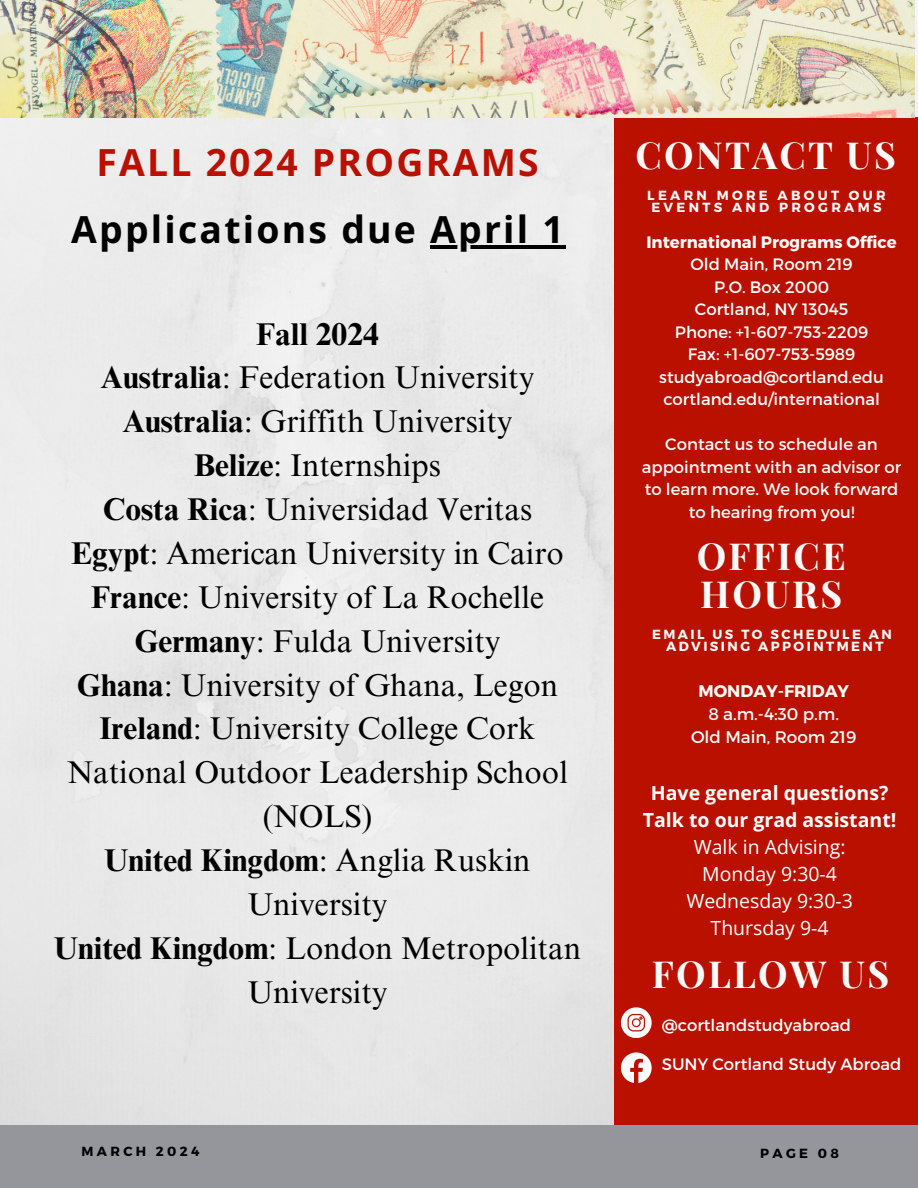
<style>
.page{position:relative;width:918px;height:1188px;background:#fff}
.page>*{position:absolute;margin:0;border:0;box-sizing:border-box;transform-origin:0 0}
.t1{font:700 37.35px/38.2px "Playfair Display";letter-spacing:.06em;color:#fafafa}
.t2{font:700 37.35px "Open Sans";letter-spacing:.06em;color:#000}
.t3{font:700 37.35px "Open Sans";letter-spacing:.06em;color:#b91000}
.t4{font:31.5px/43.8px "Times NRMT Pro";color:#000;text-align:center}
.t5{font:19.5px/27px "Open Sans";color:#fff;text-align:center}
.t6{font:700 19.5px/27px "Open Sans";color:#fff;text-align:center}
.t7{font:16.8px/23px "Montserrat";color:#fafafa;text-align:center}
.t8{font:700 16.8px "Montserrat";color:#fafafa}
.t9{font:16.5px/22.5px "Montserrat";color:#fff;text-align:center}
.t10{font:16.5px/22.5px "Montserrat";color:#fafafa;text-align:center}
.t11{font:700 16.5px "Montserrat";color:#fff}
.t12{font:700 13.2px/12.1px "Montserrat";letter-spacing:.185em;color:#fafafa;text-align:center}
.t13{font:700 13.2px/12.1px "Montserrat";letter-spacing:.25em;color:#fafafa;text-align:center}
.t14{font:700 13.2px "Montserrat";letter-spacing:.25em;color:#000}
.s1{font-weight:700}
</style>
<div class="page">
<div style="left:0;top:16px;width:918px;height:1110px;background:#eaeaea"></div>
<div style="left:615px;top:117px;width:303px;height:1071px;background:#b91000"></div>
<div style="left:0;top:1126px;width:918px;height:62px;background:#95959c"></div>
<svg style="left:621px;top:1052px;width:30px;height:31px"></svg>
<svg style="left:621px;top:1007px;width:30px;height:31px"></svg>
<img style="left:0;top:0;width:915px;height:117px">
<hr style="left:430px;top:246px;width:136px;height:3px;background:#000">
<p class="t3" style="left:96px;top:136px;width:444px">FALL 2024 PROGRAMS</p>
<p class="t2" style="left:71px;top:203px;width:494px">Applications due April 1</p>
<p class="t4" style="left:54px;top:316px;width:529px"><span class="s1">Fall 2024<br>Australia</span>: Federation University<br><span class="s1">Australia</span>: Griffith University<br><span class="s1">Belize</span>: Internships<br><span class="s1">Costa Rica</span>: Universidad Veritas<br><span class="s1">Egypt</span>: American University in Cairo<br><span class="s1">France</span>: University of La Rochelle<br><span class="s1">Germany</span>: Fulda University<br><span class="s1">Ghana</span>: University of Ghana, Legon<br><span class="s1">Ireland</span>: University College Cork<br>National Outdoor Leadership School (NOLS)<br><span class="s1">United Kingdom</span>: Anglia Ruskin<br>University<br><span class="s1">United Kingdom</span>: London Metropolitan<br>University</p>
<p class="t1" style="left:636px;top:135px;width:262px">CONTACT US</p>
<p class="t13" style="left:647px;top:189px;width:240px">LEARN MORE ABOUT OUR<br>EVENTS AND PROGRAMS</p>
<p class="t11" style="left:646px;top:231px;width:252px">International Programs Office</p>
<p class="t9" style="left:659px;top:253px;width:226px">Old Main, Room 219<br>P.O. Box 2000<br>Cortland, NY 13045<br>Phone: +1-607-753-2209<br>Fax: +1-607-753-5989 studyabroad@cortland.edu cortland.edu/international</p>
<p class="t10" style="left:642px;top:433px;width:261px">Contact us to schedule an appointment with an advisor or to learn more. We look forward to hearing from you!</p>
<p class="t1" style="left:697px;top:535px;width:151px">OFFICE<br>HOURS</p>
<p class="t12" style="left:652px;top:628px;width:241px">EMAIL US TO SCHEDULE AN<br>ADVISING APPOINTMENT</p>
<p class="t8" style="left:698px;top:680px;width:152px">MONDAY-FRIDAY</p>
<p class="t7" style="left:691px;top:702px;width:167px">8 a.m.-4:30 p.m.<br>Old Main, Room 219</p>
<p class="t6" style="left:643px;top:779px;width:255px">Have general questions?<br>Talk to our grad assistant!</p>
<p class="t5" style="left:686px;top:833px;width:168px">Walk in Advising:<br>Monday 9:30-4<br>Wednesday 9:30-3<br>Thursday 9-4</p>
<p class="t1" style="left:652px;top:953px;width:239px">FOLLOW US</p>
<p class="t9" style="left:662px;top:1013px;width:191px">@cortlandstudyabroad</p>
<p class="t9" style="left:662px;top:1053px;width:241px">SUNY Cortland Study Abroad</p>
<p class="t14" style="left:82px;top:1143px;width:119px">MARCH 2024</p>
<p class="t14" style="left:760px;top:1145px;width:80px">PAGE 08</p>
</div>
